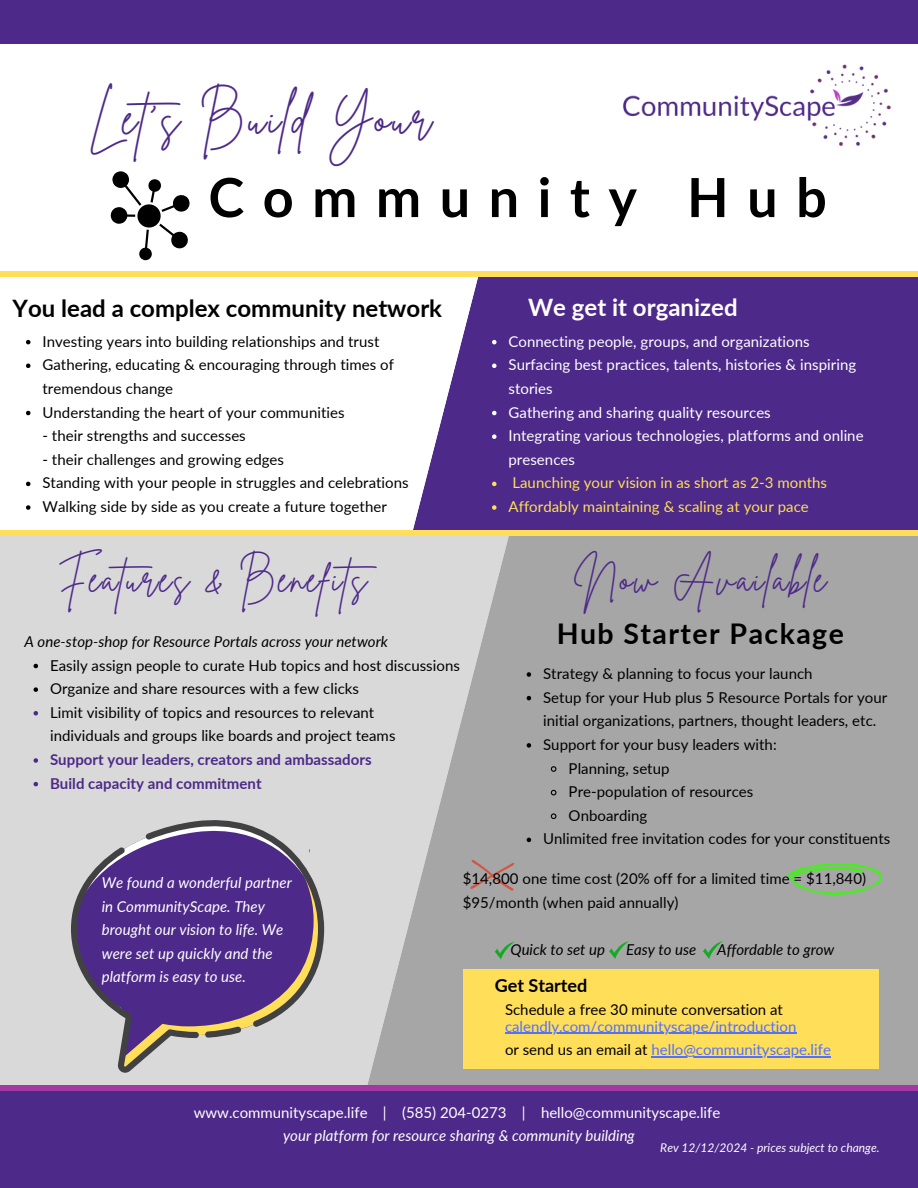
<style>
.page{position:relative;width:918px;height:1188px;background:#fff}
.page>*{position:absolute;margin:0;border:0;box-sizing:border-box;transform-origin:0 0}
.t1{font:700 54px "Lato";letter-spacing:.345em;color:#000}
.t2{font:48px "Brittany Signature";letter-spacing:.05em;color:#4d2989}
.t3{font:39px "Brittany Signature";letter-spacing:.05em;color:#4d2989}
.t4{font:700 28.5px "Lato";letter-spacing:.05em;color:#000}
.t5{font:700 24px "Lato";color:#000}
.t6{font:700 24px "Lato";color:#fff}
.t7{font:700 18px "Lato";color:#000}
.t8{font:15px/23.7px "Lato";letter-spacing:.005em;color:#000}
.t9{font:15px/23.7px "Lato";letter-spacing:.005em;color:#fff}
.t10{font:italic 15px/23.7px "Lato";letter-spacing:.005em;color:#fff}
.t11{font:italic 15px "Lato";letter-spacing:.005em;color:#000}
.t12{font:15px "Lato";color:#5271ff}
.t13{font:15px "Lato";letter-spacing:.005em;color:#ffde59}
.t14{font:700 15px "Lato";letter-spacing:.005em;color:#4d2989}
.t15{font:italic 12px "Lato";color:#fff}
.s1{color:#000}
</style>
<div class="page">
<div style="left:456px;top:277px;width:462px;height:86px;background:#4d2989"></div>
<div style="left:0;top:535px;width:917px;height:576px;background:#d9d9d9"></div>
<svg style="left:367px;top:363px;width:551px;height:722px;fill:#a6a6a6"></svg>
<div style="left:0;top:0;width:918px;height:45px;background:#4d2989"></div>
<img style="left:623px;top:64px;width:268px;height:82px">
<div style="left:0;top:271px;width:918px;height:6px;background:#ffde59"></div>
<div style="left:463px;top:969px;width:415px;height:99px;background:#ffde59"></div>
<div style="left:0;top:1087px;width:918px;height:101px;background:#4d2989"></div>
<svg style="left:527px;top:672px;width:4px;height:5px"></svg>
<svg style="left:527px;top:696px;width:4px;height:4px"></svg>
<svg style="left:527px;top:743px;width:4px;height:5px"></svg>
<svg style="left:550px;top:765px;width:7px;height:8px"></svg>
<svg style="left:550px;top:789px;width:7px;height:7px"></svg>
<svg style="left:550px;top:813px;width:7px;height:7px"></svg>
<svg style="left:527px;top:838px;width:4px;height:4px"></svg>
<div style="left:0;top:1085px;width:918px;height:5px;background:#a238a2"></div>
<svg style="left:110px;top:171px;width:80px;height:89px"></svg>
<svg style="left:26px;top:340px;width:4px;height:4px"></svg>
<svg style="left:26px;top:364px;width:4px;height:4px"></svg>
<svg style="left:26px;top:411px;width:4px;height:4px"></svg>
<svg style="left:26px;top:482px;width:4px;height:4px"></svg>
<svg style="left:26px;top:505px;width:4px;height:5px"></svg>
<svg style="left:71px;top:820px;width:254px;height:253px"></svg>
<div style="left:324px;top:863px;width:42px;height:43px;background:#d9d9d9"></div>
<div style="left:310px;top:809px;width:42px;height:65px;background:#d9d9d9"></div>
<hr style="left:505px;top:1033px;width:291px;height:1px;background:#5271ff">
<hr style="left:652px;top:1056px;width:179px;height:2px;background:#5271ff">
<svg style="left:495px;top:942px;width:20px;height:17px"></svg>
<svg style="left:609px;top:941px;width:20px;height:18px"></svg>
<svg style="left:703px;top:941px;width:20px;height:18px"></svg>
<svg style="left:470px;top:860px;width:44px;height:31px"></svg>
<img style="left:788px;top:863px;width:93px;height:32px">
<div style="left:476px;top:361px;width:442px;height:169px;background:#4d2989"></div>
<div style="left:0;top:530px;width:918px;height:6px;background:#ffde59"></div>
<svg style="left:492px;top:340px;width:5px;height:4px"></svg>
<svg style="left:492px;top:364px;width:5px;height:4px"></svg>
<svg style="left:492px;top:411px;width:5px;height:4px"></svg>
<svg style="left:492px;top:434px;width:5px;height:5px"></svg>
<svg style="left:492px;top:482px;width:5px;height:4px"></svg>
<svg style="left:492px;top:505px;width:5px;height:5px"></svg>
<svg style="left:34px;top:664px;width:4px;height:4px"></svg>
<svg style="left:34px;top:687px;width:4px;height:5px"></svg>
<svg style="left:34px;top:711px;width:4px;height:5px"></svg>
<svg style="left:34px;top:758px;width:4px;height:5px"></svg>
<svg style="left:34px;top:782px;width:4px;height:4px"></svg>
<p class="t2" style="left:88px;top:86px;width:345px">Let’s Build Your</p>
<p class="t1" style="left:208px;top:164px;width:620px">Community Hub</p>
<p class="t5" style="left:13px;top:293px;width:431px">You lead a complex community network</p>
<h5 class="t6" style="left:528px;top:292px;width:211px">We get it organized</h5>
<p class="t8" style="left:42px;top:329px;width:338px">Investing years into building relationships and trust</p>
<p class="t8" style="left:42px;top:353px;width:353px">Gathering, educating &amp; encouraging through times of tremendous change</p>
<p class="t8" style="left:42px;top:400px;width:304px">Understanding the heart of your communities</p>
<p class="t8" style="left:42px;top:424px;width:205px">- their strengths and successes</p>
<p class="t8" style="left:42px;top:447px;width:243px">- their challenges and growing edges</p>
<p class="t8" style="left:42px;top:471px;width:368px">Standing with your people in struggles and celebrations</p>
<h3 class="t8" style="left:42px;top:494px;width:346px">Walking side by side as you create a future together</h3>
<p class="t3" style="left:58px;top:552px;width:332px">Features &amp; Benefits</p>
<p class="t11" style="left:25px;top:632px;width:365px">A one-stop-shop for Resource Portals across your network</p>
<h3 class="t8" style="left:50px;top:653px;width:411px">Easily assign people to curate Hub topics and host discussions</h3>
<p class="t8" style="left:50px;top:676px;width:311px">Organize and share resources with a few clicks</p>
<p class="t8" style="left:50px;top:700px;width:347px">Limit visibility of topics and resources to relevant individuals and groups like boards and project teams</p>
<p class="t14" style="left:50px;top:750px;width:323px">Support your leaders, creators and ambassadors</p>
<p class="t14" style="left:50px;top:774px;width:213px">Build capacity and commitment</p>
<p class="t9" style="left:509px;top:329px;width:303px">Connecting people, groups, and organizations</p>
<p class="t9" style="left:509px;top:353px;width:349px">Surfacing best practices, talents, histories &amp; inspiring stories</p>
<p class="t9" style="left:509px;top:400px;width:264px">Gathering and sharing quality resources</p>
<p class="t9" style="left:509px;top:424px;width:357px">Integrating various technologies, platforms and online presences</p>
<h6 class="t13" style="left:512px;top:474px;width:316px">Launching your vision in as short as 2-3 months</h6>
<p class="t13" style="left:509px;top:497px;width:302px">Affordably maintaining &amp; scaling at your pace</p>
<p class="t3" style="left:575px;top:552px;width:253px">Now Available</p>
<h4 class="t4" style="left:557px;top:616px;width:289px">Hub Starter Package</h4>
<h2 class="t8" style="left:543px;top:661px;width:271px">Strategy &amp; planning to focus your launch</h2>
<p class="t8" style="left:543px;top:685px;width:346px">Setup for your Hub plus 5 Resource Portals for your initial organizations, partners, thought leaders, etc.</p>
<h1 class="t8" style="left:543px;top:732px;width:235px">Support for your busy leaders with:</h1>
<p class="t8" style="left:569px;top:756px;width:102px">Planning, setup</p>
<h5 class="t8" style="left:569px;top:779px;width:186px">Pre-population of resources</h5>
<p class="t8" style="left:569px;top:803px;width:80px">Onboarding</p>
<p class="t8" style="left:543px;top:827px;width:349px">Unlimited free invitation codes for your constituents</p>
<p class="t10" style="left:102px;top:870px;width:192px">We found a wonderful partner in CommunityScape. They brought our vision to life. We were set up quickly and the platform is easy to use.</p>
<p class="t8" style="left:463px;top:866px;width:405px">$14,800 one time cost (20% off for a limited time = $11,840)</p>
<p class="t8" style="left:463px;top:890px;width:217px">$95/month (when paid annually)</p>
<p class="t11" style="left:511px;top:940px;width:96px">Quick to set up</p>
<p class="t11" style="left:626px;top:940px;width:72px">Easy to use</p>
<p class="t11" style="left:717px;top:940px;width:119px">Affordable to grow</p>
<p class="t7" style="left:495px;top:974px;width:94px">Get Started</p>
<p class="t8" style="left:505px;top:997px;width:279px">Schedule a free 30 minute conversation at</p>
<p class="t12" style="left:505px;top:1017px;width:293px">calendly.com/communityscape/introduction</p>
<p class="t12" style="left:505px;top:1040px;width:327px"><span class="s1">or send us an email at</span> hello@communityscape.life</p>
<p class="t9" style="left:194px;top:1100px;width:528px">www.communityscape.life | (585) 204-0273 | hello@communityscape.life</p>
<p class="t10" style="left:283px;top:1123px;width:353px">your platform for resource sharing &amp; community building</p>
<p class="t15" style="left:660px;top:1140px;width:221px">Rev 12/12/2024 - prices subject to change.</p>
</div>
